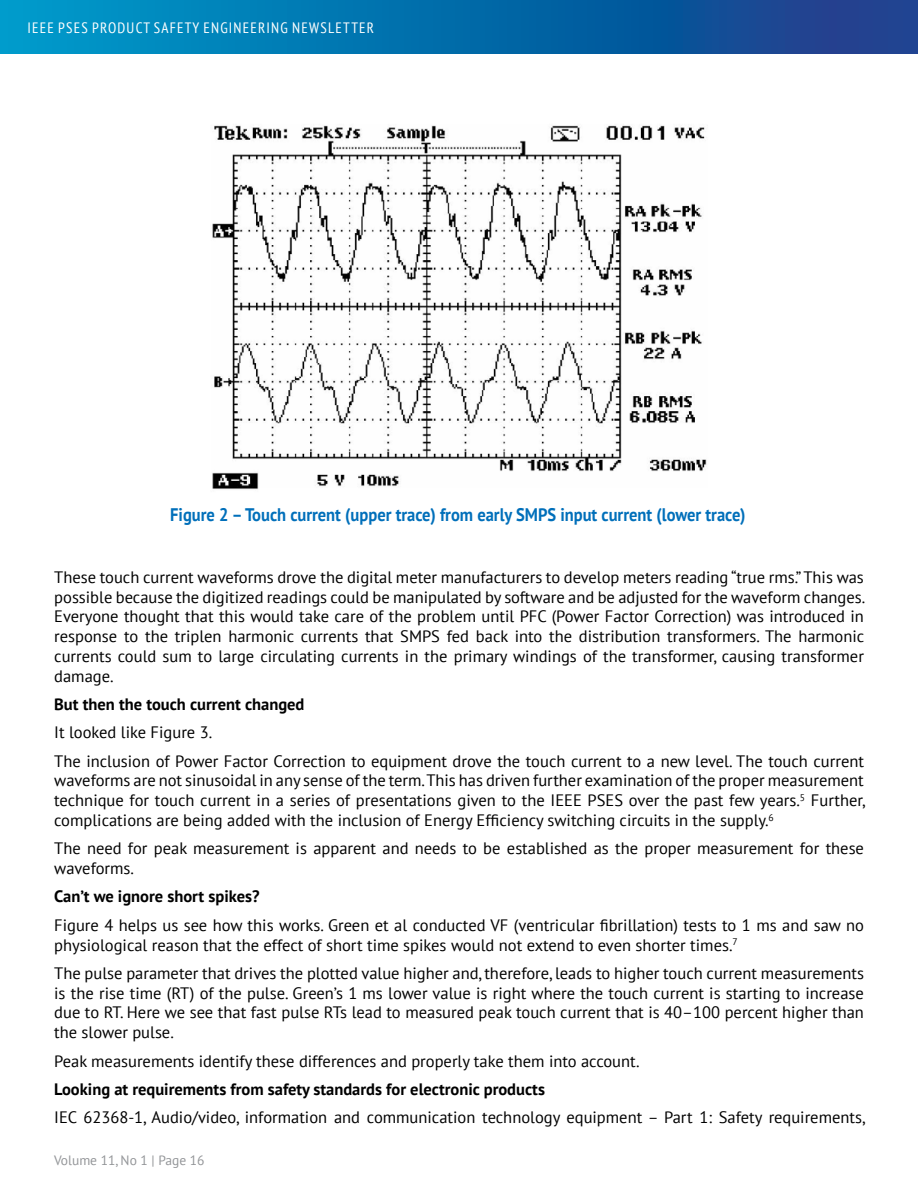
<style>
.page{position:relative;width:918px;height:1188px;background:#fff}
.page>*{position:absolute;margin:0;border:0;box-sizing:border-box;transform-origin:0 0}
.t1{font:700 18.15px "PT Sans";color:#006fba;scale:.91 1}
.t2{font:16.5px/19.8px "PT Sans";color:#000;text-align:justify}
.t3{font:700 16.5px "PT Sans";color:#000}
.t4{font:condensed 15px "PT Sans";letter-spacing:.08em;color:#fff}
.t5{font:13.5px "PT Sans";color:#939598}
</style>
<div class="page">
<svg style="left:0;top:0;width:918px;height:54px;background:#076ba9"></svg>
<img style="left:212px;top:125px;width:495px;height:364px">
<p class="t4" style="left:27px;top:18px;width:348px">IEEE PSES PRODUCT SAFETY ENGINEERING NEWSLETTER</p>
<p class="t1" style="left:170px;top:503px;width:634px">Figure 2 – Touch current (upper trace) from early SMPS input current (lower trace)</p>
<p class="t2" style="left:54px;top:567px;width:813px">These touch current waveforms drove the digital meter manufacturers to develop meters reading “true rms.” This was possible because the digitized readings could be manipulated by software and be adjusted for the waveform changes.<br>Everyone thought that this would take care of the problem until PFC (Power Factor Correction) was introduced in response to the triplen harmonic currents that SMPS fed back into the distribution transformers. The harmonic currents could sum to large circulating currents in the primary windings of the transformer, causing transformer damage.</p>
<p class="t3" style="left:54px;top:693px;width:252px">But then the touch current changed</p>
<p class="t2" style="left:54px;top:718px;width:811px;line-height:28.3px">It looked like Figure 3.<br>The inclusion of Power Factor Correction to equipment drove the touch current to a new level. The touch current</p>
<p class="t2" style="left:54px;top:770px;width:813px">waveforms are not sinusoidal in any sense of the term. This has driven further examination of the proper measurement technique for touch current in a series of presentations given to the IEEE PSES over the past few years.<sup>5</sup> Further, complications are being added with the inclusion of Energy Efficiency switching circuits in the supply.<sup>6</sup></p>
<p class="t2" style="left:54px;top:838px;width:811px">The need for peak measurement is apparent and needs to be established as the proper measurement for these waveforms.</p>
<p class="t3" style="left:54px;top:886px;width:207px">Can’t we ignore short spikes?</p>
<p class="t2" style="left:54px;top:915px;width:811px">Figure 4 helps us see how this works. Green et al conducted VF (ventricular fibrillation) tests to 1 ms and saw no physiological reason that the effect of short time spikes would not extend to even shorter times.<sup>7</sup></p>
<p class="t2" style="left:54px;top:963px;width:811px">The pulse parameter that drives the plotted value higher and, therefore, leads to higher touch current measurements is the rise time (RT) of the pulse. Green’s 1 ms lower value is right where the touch current is starting to increase due to RT. Here we see that fast pulse RTs lead to measured peak touch current that is 40–100 percent higher than the slower pulse.</p>
<p class="t2" style="left:54px;top:1050px;width:587px">Peak measurements identify these differences and properly take them into account.</p>
<p class="t3" style="left:54px;top:1078px;width:492px">Looking at requirements from safety standards for electronic products</p>
<p class="t2" style="left:54px;top:1107px;width:813px">IEC 62368-1, Audio/video, information and communication technology equipment – Part 1: Safety requirements,</p>
<p class="t5" style="left:54px;top:1152px;width:152px">Volume 11, No 1 | Page 16</p>
</div>
